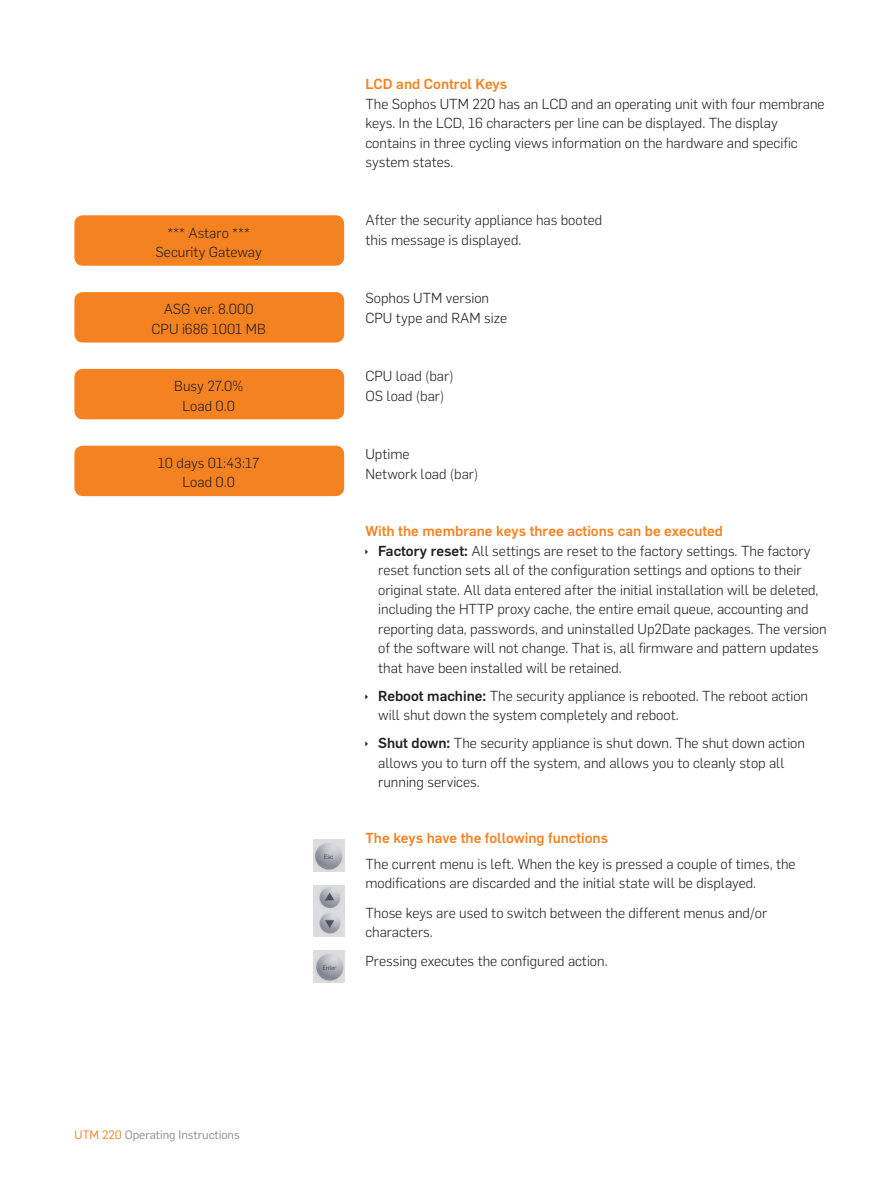
<style>
.page{position:relative;width:893px;height:1191px;background:#fff}
.page>*{position:absolute;margin:0;border:0;box-sizing:border-box;transform-origin:0 0}
.t1{font:300 14.25px/19.5px "Flama";color:#231f20}
.t2{font:500 14.25px "Flama";color:#f58220}
.t3{font:12px "Flama";color:#8a8c8f}
.s1{color:#f58220}
.s2{font-weight:500;color:#f58220}
.s3{font-weight:500}
</style>
<div class="page">
<div style="left:74px;top:215px;width:270px;height:51px;background:#f58220;border-radius:9px"></div>
<div style="left:74px;top:292px;width:270px;height:50px;background:#f58220;border-radius:9px"></div>
<div style="left:74px;top:369px;width:270px;height:50px;background:#f58220;border-radius:9px"></div>
<div style="left:74px;top:446px;width:270px;height:50px;background:#f58220;border-radius:9px"></div>
<img style="left:314px;top:839px;width:30px;height:32px">
<img style="left:314px;top:950px;width:30px;height:32px">
<img style="left:314px;top:885px;width:30px;height:51px">
<p class="t1" style="left:156px;top:222px;width:108px;text-align:center">*** Astaro ***<br>Security Gateway</p>
<p class="t1" style="left:152px;top:299px;width:116px;text-align:center">ASG ver. 8.000<br>CPU i686 1001 MB</p>
<p class="t1" style="left:174px;top:375px;width:70px;text-align:center">Busy 27.0%<br>Load 0.0</p>
<p class="t1" style="left:158px;top:452px;width:103px;text-align:center">10 days 01:43:17<br>Load 0.0</p>
<p class="t3" style="left:74px;top:1126px;width:167px"><span class="s1">UTM 220</span> Operating Instructions</p>
<p class="t2" style="left:365px;top:74px;width:143px">LCD and Control Keys</p>
<p class="t1" style="left:365px;top:93px;width:461px">The Sophos UTM 220 has an LCD and an operating unit with four membrane keys. In the LCD, 16 characters per line can be displayed. The display contains in three cycling views information on the hardware and specific system states.</p>
<p class="t1" style="left:365px;top:210px;width:238px">After the security appliance has booted this message is displayed.</p>
<p class="t1" style="left:365px;top:288px;width:143px">Sophos UTM version<br>CPU type and RAM size</p>
<p class="t1" style="left:365px;top:365px;width:90px">CPU load (bar)<br>OS load (bar)</p>
<p class="t1" style="left:365px;top:443px;width:114px">Uptime<br>Network load (bar)</p>
<p class="t1" style="left:378px;top:520px;width:450px;text-indent:-13px"><span class="s2">With the membrane keys three actions can be executed<br></span><span class="s3">Factory reset:</span> All settings are reset to the factory settings. The factory reset function sets all of the configuration settings and options to their original state. All data entered after the initial installation will be deleted, including the HTTP proxy cache, the entire email queue, accounting and reporting data, passwords, and uninstalled Up2Date packages. The version of the software will not change. That is, all firmware and pattern updates that have been installed will be retained.</p>
<p class="t1" style="left:378px;top:685px;width:431px"><span class="s3">Reboot machine:</span> The security appliance is rebooted. The reboot action will shut down the system completely and reboot.</p>
<p class="t1" style="left:378px;top:732px;width:428px"><span class="s3">Shut down:</span> The security appliance is shut down. The shut down action allows you to turn off the system, and allows you to cleanly stop all running services.</p>
<p class="t2" style="left:365px;top:827px;width:244px">The keys have the following functions</p>
<p class="t1" style="left:365px;top:853px;width:432px">The current menu is left. When the key is pressed a couple of times, the modifications are discarded and the initial state will be displayed.</p>
<p class="t1" style="left:365px;top:902px;width:403px">Those keys are used to switch between the different menus and/or characters.</p>
<p class="t1" style="left:365px;top:950px;width:244px">Pressing executes the configured action.</p>
</div>
